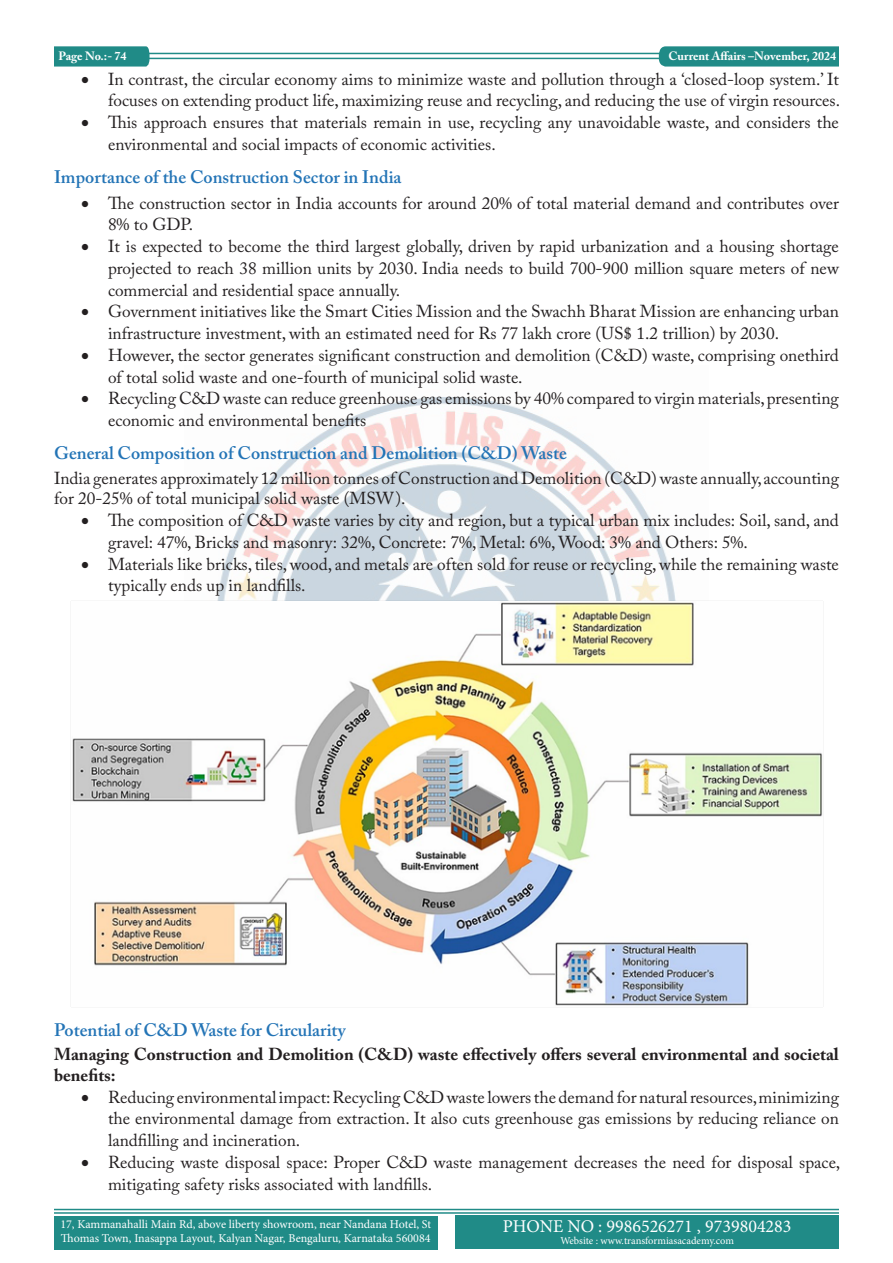
<style>
.page{position:relative;width:893px;height:1263px;background:#fff}
.page>*{position:absolute;margin:0;border:0;box-sizing:border-box;transform-origin:0 0}
.Sub_heading{font:600 18px "Adobe Caslon Pro";color:#2374b6}
.t1{font:18px "Minion Pro";color:#fff}
.Paragraph{font:17.25px/21.8px "Adobe Caslon Pro";color:#231f20}
.Paragraph-2{font:700 17.25px/20.7px "Adobe Caslon Pro";color:#231f20}
.t2{font:12px/14.4px "Minion Pro";letter-spacing:-.005em;color:#fff}
.t3{font:700 12px "Adobe Caslon Pro";color:#fff}
.t4{font:10.5px "Minion Pro";color:#fff}
</style>
<div class="page">
<hr style="left:148px;top:53px;width:691px;height:1px;background:#208b87">
<hr style="left:148px;top:58px;width:690px;height:1px;background:#208b87">
<svg style="left:54px;top:46px;width:96px;height:21px;background:#2a908c"></svg>
<svg style="left:659px;top:46px;width:180px;height:21px;background:#29908c"></svg>
<hr style="left:54px;top:1209px;width:785px;height:1px;background:#208b87">
<hr style="left:54px;top:1212px;width:785px;height:2px;background:#208b87">
<div style="left:54px;top:1216px;width:383px;height:33px;background:#208b87"></div>
<div style="left:455px;top:1216px;width:384px;height:33px;background:#208b87"></div>
<img style="left:217px;top:397px;width:459px;height:203px">
<img style="left:72px;top:600px;width:750px;height:406px">
<p class="t3" style="left:59px;top:49px;width:70px">Page No.:- 74</p>
<p class="t3" style="left:668px;top:49px;width:169px">Current Affairs –November, 2024</p>
<p class="Paragraph" style="left:81px;top:68px;width:761px;text-align:right">• In contrast, the circular economy aims to minimize waste and pollution through a ‘closed-loop system.’ It focuses on extending product life, maximizing reuse and recycling, and reducing the use of virgin resources.</p>
<p class="Paragraph" style="left:108px;top:111px;width:732px;text-indent:-27px">• This approach ensures that materials remain in use, recycling any unavoidable waste, and considers the environmental and social impacts of economic activities.</p>
<p class="Sub_heading" style="left:54px;top:166px;width:349px">Importance of the Construction Sector in India</p>
<p class="Paragraph" style="left:108px;top:192px;width:732px;text-indent:-27px">• The construction sector in India accounts for around 20% of total material demand and contributes over<br>8% to GDP.</p>
<p class="Paragraph" style="left:108px;top:235px;width:732px;text-align:justify;text-indent:-27px">• It is expected to become the third largest globally, driven by rapid urbanization and a housing shortage projected to reach 38 million units by 2030. India needs to build 700-900 million square meters of new commercial and residential space annually.</p>
<p class="Paragraph" style="left:108px;top:301px;width:732px;text-indent:-27px">• Government initiatives like the Smart Cities Mission and the Swachh Bharat Mission are enhancing urban infrastructure investment, with an estimated need for Rs 77 lakh crore (US$ 1.2 trillion) by 2030.</p>
<p class="Paragraph" style="left:108px;top:344px;width:732px;text-indent:-27px">• However, the sector generates significant construction and demolition (C&amp;D) waste, comprising onethird of total solid waste and one-fourth of municipal solid waste.</p>
<p class="Paragraph" style="left:108px;top:388px;width:732px;text-indent:-27px">• Recycling C&amp;D waste can reduce greenhouse gas emissions by 40% compared to virgin materials, presenting economic and environmental benefits</p>
<p class="Sub_heading" style="left:54px;top:443px;width:514px">General Composition of Construction and Demolition (C&amp;D) Waste</p>
<p class="Paragraph" style="left:54px;top:467px;width:786px;line-height:20.7px">India generates approximately 12 million tonnes of Construction and Demolition (C&amp;D) waste annually, accounting for 20-25% of total municipal solid waste (MSW).</p>
<p class="Paragraph" style="left:108px;top:509px;width:732px;text-indent:-27px">• The composition of C&amp;D waste varies by city and region, but a typical urban mix includes: Soil, sand, and gravel: 47%, Bricks and masonry: 32%, Concrete: 7%, Metal: 6%, Wood: 3% and Others: 5%.</p>
<p class="Paragraph" style="left:108px;top:553px;width:732px;text-indent:-27px">• Materials like bricks, tiles, wood, and metals are often sold for reuse or recycling, while the remaining waste typically ends up in landfills.</p>
<p class="Sub_heading" style="left:54px;top:1019px;width:293px">Potential of C&amp;D Waste for Circularity</p>
<p class="Paragraph-2" style="left:54px;top:1044px;width:786px">Managing Construction and Demolition (C&amp;D) waste effectively offers several environmental and societal benefits:</p>
<p class="Paragraph" style="left:108px;top:1086px;width:733px;text-align:justify;text-indent:-27px">• Reducing environmental impact: Recycling C&amp;D waste lowers the demand for natural resources, minimizing the environmental damage from extraction. It also cuts greenhouse gas emissions by reducing reliance on landfilling and incineration.</p>
<p class="Paragraph" style="left:108px;top:1151px;width:734px;text-indent:-27px">• Reducing waste disposal space: Proper C&amp;D waste management decreases the need for disposal space, mitigating safety risks associated with landfills.</p>
<p class="t2" style="left:60px;top:1217px;width:372px">17, Kammanahalli Main Rd, above liberty showroom, near Nandana Hotel, St<br>Thomas Town, Inasappa Layout, Kalyan Nagar, Bengaluru, Karnataka 560084</p>
<p class="t1" style="left:503px;top:1214px;width:290px">PHONE NO : 9986526271 , 9739804283</p>
<p class="t4" style="left:560px;top:1234px;width:175px">Website : www.transformiasacademy.com</p>
</div>
